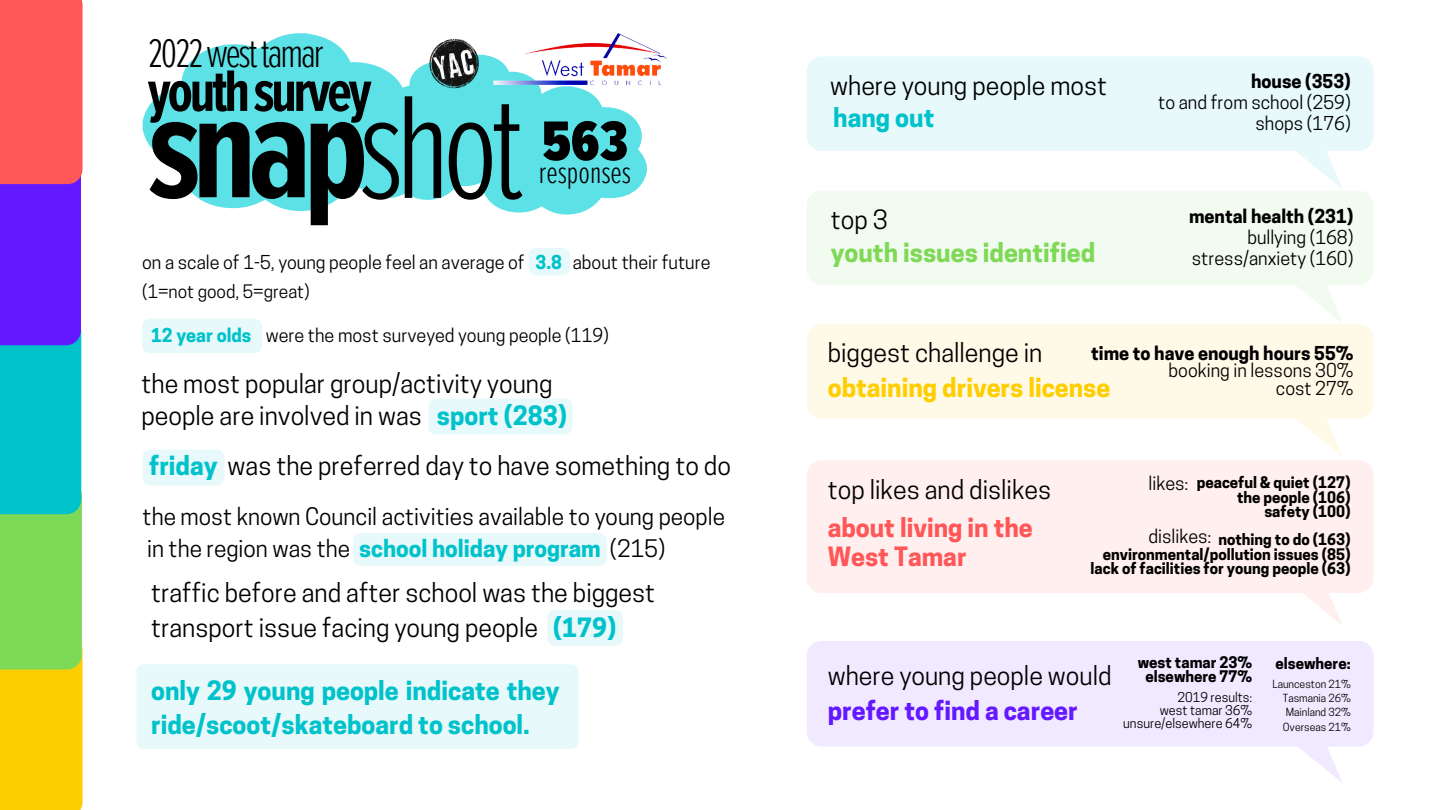
<style>
.page{position:relative;width:1440px;height:810px;background:#fff}
.page>*{position:absolute;margin:0;border:0;box-sizing:border-box;transform-origin:0 0}
.t1{font:700 152.2px "Proxima Nova Ex Cn";color:#000}
.t2{font:700 60.6px "Proxima Nova Ex Cn";letter-spacing:-.05em;color:#000}
.t3{font:900 57.9px "Proxima Nova Ex Cn";color:#000}
.t4{font:300 41.5px "Proxima Nova Ex Cn";letter-spacing:-.05em;color:#000}
.t5{font:300 31.5px "Proxima Nova Ex Cn";color:#000}
.t6{font:25px/32.2px "Cooper Hewitt";color:#000}
.t7{font:700 25px/34.5px "Cooper Hewitt";color:#00c2cb}
.t8{font:700 25px/29.2px "Cooper Hewitt";color:#ff5757}
.t9{font:700 25px "Cooper Hewitt";color:#ffce00}
.t10{font:700 25px "Cooper Hewitt";color:#7ed957}
.t11{font:700 25px "Cooper Hewitt";color:#6318ff}
.t12{font:22.7px/31.5px "Cooper Hewitt";color:#000}
.t13{font:18px/21px "Cooper Hewitt";color:#000;text-align:right}
.t14{font:700 18px "Cooper Hewitt";color:#000}
.t15{font:17.4px "Cooper Hewitt";color:#000}
.t16{font:700 15px/14.2px "Cooper Hewitt";color:#000;text-align:right}
.t17{font:12.8px/12.8px "Cooper Hewitt";color:#000;text-align:right}
.t18{font:10.5px/14.2px "Cooper Hewitt";color:#000;text-align:justify}
.s1{font-weight:300;font-size:152.3px}
.s2{font-weight:700;color:#00c2cb}
</style>
<div class="page">
<svg style="left:143px;top:33px;width:204px;height:178px;fill:#5ce1e6"></svg>
<svg style="left:332px;top:55px;width:315px;height:160px"></svg>
<img style="left:493px;top:33px;width:173px;height:51px">
<img style="left:430px;top:38px;width:50px;height:50px">
<div style="left:807px;top:324px;width:567px;height:95px;background:#fffae7;border-radius:15px"></div>
<svg style="left:1288px;top:418px;width:68px;height:38px"></svg>
<div style="left:807px;top:460px;width:567px;height:133px;background:#ffefef;border-radius:15px"></div>
<svg style="left:1303px;top:593px;width:39px;height:32px"></svg>
<div style="left:807px;top:641px;width:567px;height:106px;background:#f0e9ff;border-radius:15px"></div>
<svg style="left:1299px;top:747px;width:43px;height:35px"></svg>
<div style="left:807px;top:56px;width:567px;height:95px;background:#e7f9fa;border-radius:15px"></div>
<svg style="left:1296px;top:151px;width:46px;height:37px"></svg>
<svg style="left:0;top:0;width:83px;height:810px;background:#949082"></svg>
<div style="left:807px;top:191px;width:567px;height:94px;background:#f2fbef;border-radius:15px"></div>
<svg style="left:1296px;top:285px;width:46px;height:37px"></svg>
<svg style="left:529px;top:248px;width:41px;height:27px"></svg>
<div style="left:428px;top:398px;width:144px;height:36px;background:#e7f9fa"></div>
<div style="left:142px;top:319px;width:120px;height:34px;background:#e7f9fa"></div>
<div style="left:143px;top:450px;width:81px;height:36px;background:#e7f9fa"></div>
<div style="left:136px;top:664px;width:443px;height:85px;background:#e7f9fa"></div>
<div style="left:547px;top:610px;width:76px;height:36px;background:#e7f9fa"></div>
<div style="left:353px;top:533px;width:254px;height:33px;background:#e7f9fa"></div>
<h3 class="t4" style="left:148px;top:29px;width:178px">2022westtamar</h3>
<h2 class="t2" style="left:148px;top:55px;width:225px">youthsurvey</h2>
<h1 class="t1" style="left:148px;top:57px;width:378px">snap<span class="s1">shot</span></h1>
<h3 class="t3" style="left:542px;top:107px;width:87px">563</h3>
<p class="t5" style="left:539px;top:154px;width:94px">responses</p>
<p class="t13" style="left:142px;top:254px;width:570px">on a scale of 1-5, young people feel an average of <span class="s2">3.8</span> about their future</p>
<p class="t15" style="left:142px;top:285px;width:169px">(1=not good, 5=great)</p>
<p class="t13" style="left:151px;top:327px;width:459px"><span class="s2">12 year olds</span> were the most surveyed young people (119)</p>
<p class="t6" style="left:142px;top:371px;width:427px">the most popular group/activity young people are involved in was <span class="s2">sport (283)</span></p>
<p class="t6" style="left:149px;top:453px;width:583px"><span class="s2">friday</span> was the preferred day to have something to do</p>
<p class="t12" style="left:143px;top:504px;width:584px">the most known Council activities available to young people in the region was the <span class="s2">school holiday program</span> (215)</p>
<p class="t6" style="left:151px;top:579px;width:506px;line-height:34.5px">traffic before and after school was the biggest transport issue facing young people <span class="s2">(179)</span></p>
<p class="t7" style="left:151px;top:676px;width:410px">only 29 young people indicate they ride/scoot/skateboard to school.</p>
<p class="t6" style="left:830px;top:73px;width:278px">where young people most</p>
<p class="t14" style="left:1251px;top:75px;width:101px">house (353)</p>
<p class="t13" style="left:1158px;top:94px;width:194px">to and from school (259) shops (176)</p>
<p class="t7" style="left:833px;top:104px;width:103px">hang out</p>
<p class="t6" style="left:831px;top:207px;width:59px">top 3</p>
<p class="t14" style="left:1189px;top:210px;width:166px">mental health (231)</p>
<p class="t13" style="left:1192px;top:229px;width:163px">bullying (168) stress/anxiety (160)</p>
<p class="t10" style="left:831px;top:243px;width:266px">youth issues identified</p>
<p class="t6" style="left:828px;top:339px;width:216px">biggest challenge in</p>
<p class="t14" style="left:1091px;top:347px;width:264px">time to have enough hours 55%</p>
<p class="t13" style="left:1169px;top:364px;width:186px;line-height:17.2px">booking in lessons 30% cost 27%</p>
<p class="t9" style="left:828px;top:378px;width:284px">obtaining drivers license</p>
<p class="t6" style="left:828px;top:476px;width:225px">top likes and dislikes</p>
<p class="t8" style="left:828px;top:516px;width:207px">about living in the<br>West Tamar</p>
<p class="t16" style="left:1197px;top:478px;width:155px">peaceful &amp; quiet (127) the people (106) safety (100)</p>
<p class="t16" style="left:1091px;top:535px;width:262px">nothing to do (163) environmental/pollution issues (85) lack of facilities for young people (63)</p>
<p class="t13" style="left:1149px;top:475px;width:41px">likes:</p>
<p class="t13" style="left:1149px;top:528px;width:64px">dislikes:</p>
<p class="t6" style="left:828px;top:662px;width:285px">where young people would</p>
<p class="t11" style="left:828px;top:701px;width:251px">prefer to find a career</p>
<p class="t16" style="left:1138px;top:657px;width:116px;text-align:center">west tamar 23% elsewhere 77%</p>
<p class="t17" style="left:1123px;top:693px;width:131px">2019 results:<br>west tamar 36% unsure/elsewhere 64%</p>
<p class="t16" style="left:1275px;top:658px;width:77px">elsewhere:</p>
<p class="t18" style="left:1283px;top:678px;width:69px;text-indent:-10px">Launceston 21% Tasmania 26% Mainland 32% Overseas 21%</p>
</div>
